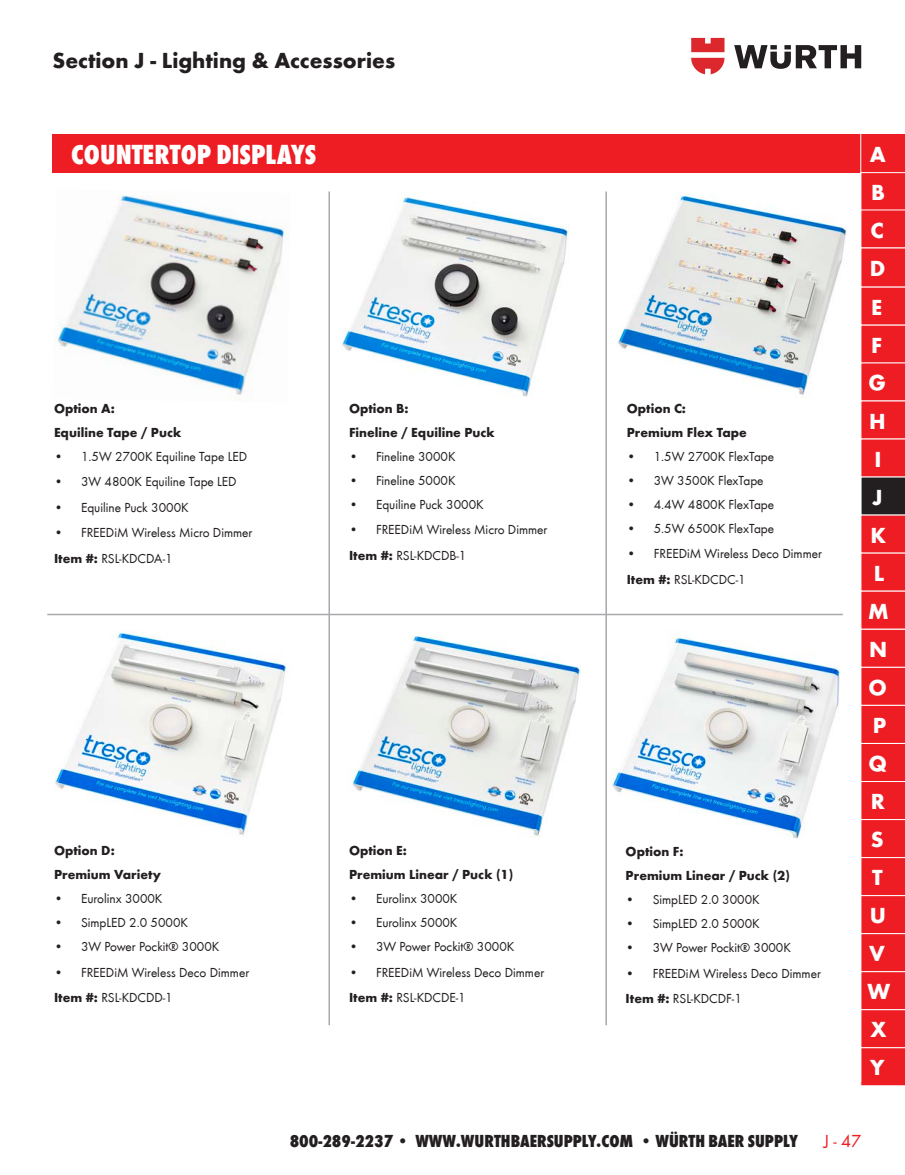
<style>
.page{position:relative;width:905px;height:1175px;background:#fff}
.page>*{position:absolute;margin:0;border:0;box-sizing:border-box;transform-origin:0 0}
.Section_Heading{font:800 condensed 28.5px "Wuerth";color:#fff}
.t1{font:700 22.5px "Wuerth";color:#231f20}
.t2{font:700 22.5px/38.1px "Wuerth";color:#fff}
.t3{font:800 condensed 18px "Wuerth";color:#231f20}
.t4{font:18px "Wuerth";color:#ee1d23}
.t5{font:13.5px "Wuerth";color:#231f20}
.t6{font:700 13.5px "Wuerth";color:#231f20}
.s1{font-weight:700}
</style>
<div class="page">
<svg style="left:734px;top:45px;width:127px;height:24px"></svg>
<svg style="left:691px;top:38px;width:33px;height:36px"></svg>
<div style="left:52px;top:134px;width:852px;height:38px;background:#ee1d23"></div>
<svg style="left:860px;top:172px;width:44px;height:914px;background:#e6262c"></svg>
<hr style="left:860px;top:127px;width:1px;height:954px;background:#fff">
<img style="left:57px;top:195px;width:231px;height:200px">
<img style="left:341px;top:195px;width:228px;height:202px">
<img style="left:617px;top:194px;width:229px;height:204px">
<img style="left:54px;top:632px;width:234px;height:205px">
<img style="left:352px;top:635px;width:228px;height:201px">
<img style="left:610px;top:637px;width:230px;height:202px">
<hr style="left:47px;top:613px;width:795px;height:2px;background:#a8a9ad">
<hr style="left:328px;top:191px;width:2px;height:834px;background:#a8a9ad">
<hr style="left:605px;top:191px;width:2px;height:834px;background:#a8a9ad">
<h2 class="t1" style="left:52px;top:44px;width:344px">Section J - Lighting &amp; Accessories</h2>
<p class="Section_Heading" style="left:71px;top:135px;width:246px">COUNTERTOP DISPLAYS</p>
<p class="t6" style="left:54px;top:398px;width:62px">Option A:</p>
<p class="t6" style="left:54px;top:422px;width:129px">Equiline Tape / Puck</p>
<p class="t5" style="left:54px;top:447px;width:195px">• 1.5W 2700K Equiline Tape LED</p>
<p class="t5" style="left:54px;top:472px;width:184px">• 3W 4800K Equiline Tape LED</p>
<p class="t5" style="left:54px;top:498px;width:136px">• Equiline Puck 3000K</p>
<p class="t5" style="left:54px;top:523px;width:200px">• FREEDiM Wireless Micro Dimmer</p>
<p class="t5" style="left:54px;top:549px;width:120px"><span class="s1">Item #:</span> RSL-KDCDA-1</p>
<p class="t6" style="left:349px;top:398px;width:61px">Option B:</p>
<p class="t6" style="left:349px;top:422px;width:147px">Fineline / Equiline Puck</p>
<p class="t5" style="left:349px;top:447px;width:108px">• Fineline 3000K</p>
<p class="t5" style="left:349px;top:471px;width:108px">• Fineline 5000K</p>
<p class="t5" style="left:349px;top:495px;width:136px">• Equiline Puck 3000K</p>
<p class="t5" style="left:349px;top:520px;width:200px">• FREEDiM Wireless Micro Dimmer</p>
<p class="t5" style="left:349px;top:546px;width:119px"><span class="s1">Item #:</span> RSL-KDCDB-1</p>
<p class="t6" style="left:54px;top:840px;width:62px">Option D:</p>
<p class="t6" style="left:54px;top:864px;width:108px">Premium Variety</p>
<p class="t5" style="left:54px;top:889px;width:110px">• Eurolinx 3000K</p>
<p class="t5" style="left:54px;top:913px;width:135px">• SimpLED 2.0 5000K</p>
<p class="t5" style="left:54px;top:937px;width:167px">• 3W Power Pockit® 3000K</p>
<p class="t5" style="left:54px;top:962px;width:197px">• FREEDiM Wireless Deco Dimmer</p>
<p class="t5" style="left:54px;top:988px;width:120px"><span class="s1">Item #:</span> RSL-KDCDD-1</p>
<p class="t6" style="left:349px;top:840px;width:59px">Option E:</p>
<p class="t6" style="left:349px;top:864px;width:166px">Premium Linear / Puck (1)</p>
<p class="t5" style="left:349px;top:889px;width:110px">• Eurolinx 3000K</p>
<p class="t5" style="left:349px;top:913px;width:110px">• Eurolinx 5000K</p>
<p class="t5" style="left:349px;top:937px;width:167px">• 3W Power Pockit® 3000K</p>
<p class="t5" style="left:349px;top:963px;width:197px">• FREEDiM Wireless Deco Dimmer</p>
<p class="t5" style="left:349px;top:988px;width:118px"><span class="s1">Item #:</span> RSL-KDCDE-1</p>
<p class="t6" style="left:626px;top:398px;width:61px">Option C:</p>
<p class="t6" style="left:626px;top:422px;width:122px">Premium Flex Tape</p>
<p class="t5" style="left:626px;top:447px;width:149px">• 1.5W 2700K FlexTape</p>
<p class="t5" style="left:626px;top:471px;width:138px">• 3W 3500K FlexTape</p>
<p class="t5" style="left:626px;top:495px;width:149px">• 4.4W 4800K FlexTape</p>
<p class="t5" style="left:626px;top:519px;width:149px">• 5.5W 6500K FlexTape</p>
<p class="t5" style="left:626px;top:544px;width:197px">• FREEDiM Wireless Deco Dimmer</p>
<p class="t5" style="left:626px;top:570px;width:120px"><span class="s1">Item #:</span> RSL-KDCDC-1</p>
<p class="t6" style="left:625px;top:841px;width:59px">Option F:</p>
<p class="t6" style="left:625px;top:865px;width:166px">Premium Linear / Puck (2)</p>
<p class="t5" style="left:625px;top:890px;width:135px">• SimpLED 2.0 3000K</p>
<p class="t5" style="left:625px;top:914px;width:135px">• SimpLED 2.0 5000K</p>
<p class="t5" style="left:625px;top:938px;width:167px">• 3W Power Pockit® 3000K</p>
<p class="t5" style="left:625px;top:964px;width:197px">• FREEDiM Wireless Deco Dimmer</p>
<p class="t5" style="left:625px;top:989px;width:118px"><span class="s1">Item #:</span> RSL-KDCDF-1</p>
<h2 class="t2" style="left:869px;top:134px;width:17px">A</h2>
<h2 class="t2" style="left:871px;top:172px;width:15px">B</h2>
<h2 class="t2" style="left:868px;top:209px;width:19px">C<br>D<br>E<br>F<br>G<br>H</h2>
<h2 class="t2" style="left:874px;top:438px;width:9px">I</h2>
<h2 class="t2" style="left:867px;top:476px;width:24px">J<br>K<br>L<br>M<br>N<br>O<br>P<br>Q<br>R<br>S<br>T<br>U<br>V<br>W<br>X<br>Y</h2>
<h2 class="t2" style="left:863px;top:970px;width:24px">W</h2>
<h3 class="t3" style="left:290px;top:1128px;width:510px">800-289-2237 • WWW.WURTHBAERSUPPLY.COM • WÜRTH BAER SUPPLY</h3>
<h3 class="t4" style="left:823px;top:1129px;width:39px">J - 47</h3>
</div>
